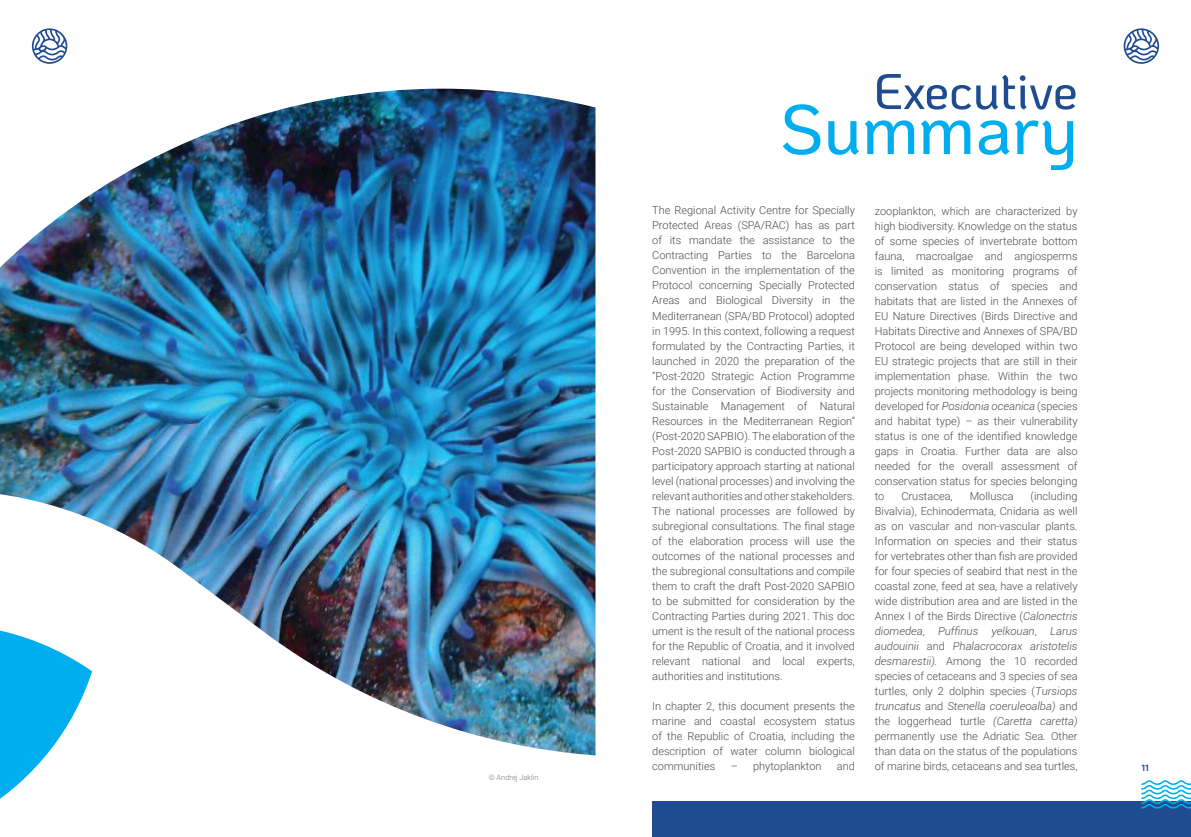
<style>
.page{position:relative;width:1191px;height:837px;background:#fff}
.page>*{position:absolute;margin:0;border:0;box-sizing:border-box;transform-origin:0 0}
.t1{font:500 70px "Ko Ho";letter-spacing:-.005em;color:#00aeef}
.t2{font:500 50px "Ko Ho";letter-spacing:-.005em;color:#1f4c90}
.t3{font:300 11px/15px "Roboto";color:#4e4b4c;text-align:justify}
.t4{font:700 9px "Ko Ho";color:#1f4c90}
.t5{font:300 7.5px "Roboto";color:#7d7c7e}
.s1{font-style:italic}
</style>
<div class="page">
<div style="left:652px;top:801px;width:539px;height:35px;background:#1f4c90"></div>
<svg style="left:1141px;top:780px;width:50px;height:28px"></svg>
<svg style="left:1123px;top:28px;width:36px;height:36px"></svg>
<img style="left:0;top:89px;width:595px;height:666px">
<svg style="left:0;top:627px;width:92px;height:172px"></svg>
<svg style="left:32px;top:28px;width:35px;height:36px"></svg>
<p class="t5" style="left:489px;top:772px;width:51px">© Andrej Jaklin</p>
<h2 class="t2" style="left:874px;top:51px;width:205px">Executive</h2>
<h1 class="t1" style="left:780px;top:73px;width:299px">Summary</h1>
<p class="t3" style="left:652px;top:202px;width:204px">The Regional Activity Centre for Specially Protected Areas (SPA/RAC) has as part of its mandate the assistance to the Contracting Parties to the Barcelona Convention in the implementation of the Protocol concerning Specially Protected Areas and Biological Diversity in the Mediterranean (SPA/BD Protocol) adopted in 1995. In this context, following a request formulated by the Contracting Parties, it launched in 2020 the preparation of the “Post-2020 Strategic Action Programme for the Conservation of Biodiversity and Sustainable Management of Natural Resources in the Mediterranean Region” (Post-2020 SAPBIO).The elaboration of the Post-2020 SAPBIO is conducted through a participatory approach starting at national level (national processes) and involving the relevant authorities and other stakeholders.<br>The national processes are followed by subregional consultations. The final stage of the elaboration process will use the outcomes of the national processes and the subregional consultations and compile them to craft the draft Post-2020 SAPBIO to be submitted for consideration by the Contracting Parties during 2021. This doc ument is the result of the national process for the Republic of Croatia, and it involved relevant national and local experts, authorities and institutions.</p>
<p class="t3" style="left:652px;top:697px;width:204px">In chapter 2, this document presents the marine and coastal ecosystem status of the Republic of Croatia, including the description of water column biological communities</p>
<p class="t3" style="left:874px;top:203px;width:204px">zooplankton, which are characterized by high biodiversity. Knowledge on the status of some species of invertebrate bottom fauna, macroalgae and angiosperms is limited as monitoring programs of conservation status of species and habitats that are listed in the Annexes of EU Nature Directives (Birds Directive and Habitats Directive and Annexes of SPA/BD Protocol are being developed within two EU strategic projects that are still in their implementation phase. Within the two projects monitoring methodology is being developed for <span class="s1">Posidonia oceanica</span> (species and habitat type) – as their vulnerability status is one of the identified knowledge gaps in Croatia. Further data are also needed for the overall assessment of conservation status for species belonging to</p>
<p class="t3" style="left:874px;top:488px;width:204px;text-indent:156px">(including Bivalvia), Echinodermata, Cnidaria as well as on vascular and non-vascular plants.<br>Information on species and their status for vertebrates other than fish are provided for four species of seabird that nest in the coastal zone, feed at sea, have a relatively wide distribution area and are listed in the Annex I of the Birds Directive (<span class="s1">Calonectris diomedea</span>, <span class="s1">Puffinus yelkouan</span>, <span class="s1">Larus audouinii</span> and <span class="s1">Phalacrocorax aristotelis desmarestii).</span> Among the 10 recorded species of cetaceans and 3 species of sea turtles, only 2 dolphin species (<span class="s1">Tursiops truncatus</span> and <span class="s1">Stenella coeruleoalba)</span> and the loggerhead turtle <span class="s1">(Caretta caretta) </span>permanently use the Adriatic Sea<span class="s1">.</span> Other than data on the status of the populations of marine birds, cetaceans and sea turtles,</p>
<p class="t3" style="left:901px;top:488px;width:53px">Crustacea,</p>
<p class="t3" style="left:969px;top:488px;width:45px">Mollusca</p>
<p class="t3" style="left:730px;top:758px;width:92px">– phytoplankton</p>
<p class="t3" style="left:837px;top:758px;width:20px">and</p>
<p class="t4" style="left:1141px;top:759px;width:9px">11</p>
</div>
